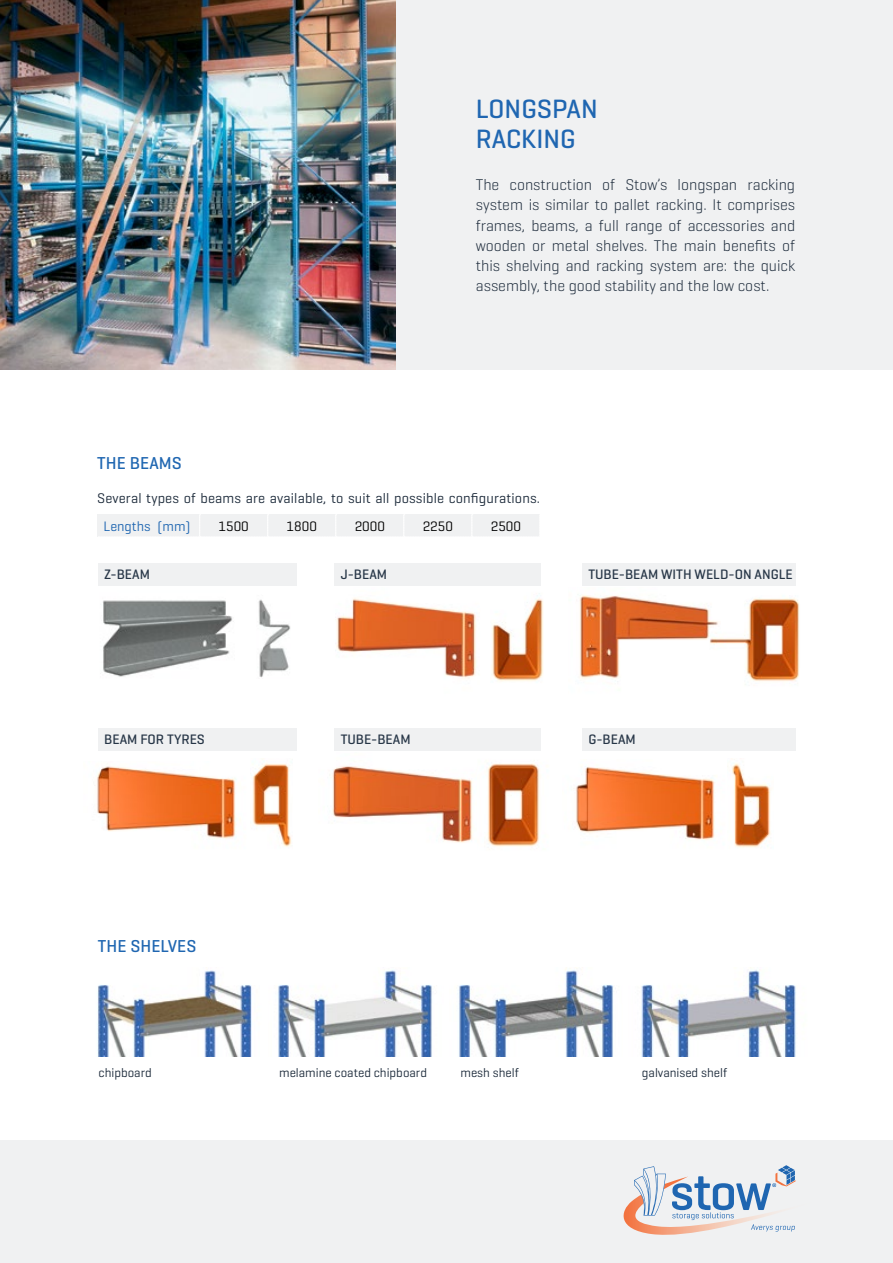
<style>
.page{position:relative;width:893px;height:1263px;background:#fff}
.page>*{position:absolute;margin:0;border:0;box-sizing:border-box;transform-origin:0 0}
.t1{font:500 27px/30px "Geogrotesque";color:#1f66b1}
.t2{font:500 17.55px "Geogrotesque";letter-spacing:.005em;color:#1f66b1}
.t3{font:300 15.75px/20.2px "Geogrotesque";color:#1d2b3b;text-align:justify}
.t4{font:14.25px "Geogrotesque";letter-spacing:.01em;color:#1d2b3b}
.t5{font:500 13.95px "Geogrotesque";color:#273647}
.t6{font:13.95px "Geogrotesque";color:#000}
.t7{font:13.95px "Geogrotesque";color:#1f66b1}
.t8{font:12.75px "Geogrotesque";color:#1d2b3b}
</style>
<div class="page">
<div style="left:0;top:1140px;width:893px;height:123px;background:#f0f1f2"></div>
<svg style="left:623px;top:1165px;width:173px;height:70px"></svg>
<div style="left:0;top:0;width:893px;height:370px;background:#f0f1f2"></div>
<img style="left:0;top:0;width:396px;height:370px">
<img style="left:579px;top:595px;width:131px;height:84px">
<img style="left:97px;top:970px;width:335px;height:87px">
<img style="left:641px;top:970px;width:155px;height:87px">
<img style="left:458px;top:969px;width:156px;height:88px">
<img style="left:710px;top:578px;width:90px;height:104px">
<img style="left:103px;top:600px;width:129px;height:77px">
<img style="left:258px;top:599px;width:33px;height:79px">
<img style="left:575px;top:766px;width:140px;height:74px">
<img style="left:732px;top:763px;width:39px;height:85px">
<img style="left:94px;top:766px;width:142px;height:73px">
<img style="left:252px;top:761px;width:40px;height:86px">
<div style="left:98px;top:564px;width:198px;height:22px;background:#f0f1f2"></div>
<div style="left:98px;top:728px;width:198px;height:22px;background:#f0f1f2"></div>
<div style="left:582px;top:564px;width:213px;height:22px;background:#f0f1f2"></div>
<div style="left:582px;top:728px;width:213px;height:22px;background:#f0f1f2"></div>
<img style="left:336px;top:598px;width:140px;height:81px">
<img style="left:491px;top:598px;width:52px;height:84px">
<img style="left:332px;top:766px;width:141px;height:77px">
<img style="left:477px;top:750px;width:64px;height:97px">
<div style="left:334px;top:564px;width:207px;height:22px;background:#f0f1f2"></div>
<div style="left:334px;top:728px;width:207px;height:22px;background:#f0f1f2"></div>
<div style="left:98px;top:514px;width:441px;height:22px;background:#f0f1f2"></div>
<h1 class="t1" style="left:476px;top:93px;width:123px">LONGSPAN<br>RACKI NG</h1>
<p class="t3" style="left:476px;top:174px;width:321px">The construction of Stow’s longspan racking system is similar to pallet racking. It comprises frames, beams, a full range of accessories and wooden or metal shelves. The main benefits of this shelving and racking system are: the quick assembly, the good stability and the low cost.</p>
<p class="t2" style="left:97px;top:452px;width:86px">THE BEAMS</p>
<p class="t4" style="left:97px;top:489px;width:444px">Several types of beams are available, to suit all possible configurations.</p>
<p class="t7" style="left:104px;top:517px;width:88px">Lengths (mm)</p>
<p class="t6" style="left:219px;top:517px;width:32px">1500</p>
<p class="t6" style="left:287px;top:517px;width:32px">1800</p>
<p class="t6" style="left:355px;top:517px;width:32px">2000</p>
<p class="t6" style="left:423px;top:517px;width:32px">2250</p>
<p class="t6" style="left:491px;top:517px;width:32px">2500</p>
<p class="t5" style="left:104px;top:566px;width:45px">Z-BEAM</p>
<p class="t5" style="left:341px;top:566px;width:46px">J-BEAM</p>
<p class="t5" style="left:588px;top:566px;width:206px">TUBE-BEAM WITH WELD-ON ANGLE</p>
<p class="t5" style="left:104px;top:730px;width:102px">BEAM FOR TYRES</p>
<p class="t5" style="left:341px;top:730px;width:69px">TUBE-BEAM</p>
<p class="t5" style="left:588px;top:730px;width:47px">G-BEAM</p>
<p class="t2" style="left:98px;top:935px;width:100px">THE SHELVES</p>
<p class="t8" style="left:99px;top:1064px;width:55px">chipboard</p>
<p class="t8" style="left:279px;top:1064px;width:149px">melamine coated chipboard</p>
<p class="t8" style="left:460px;top:1064px;width:60px">mesh shelf</p>
<p class="t8" style="left:642px;top:1064px;width:87px">galvanised shelf</p>
</div>
